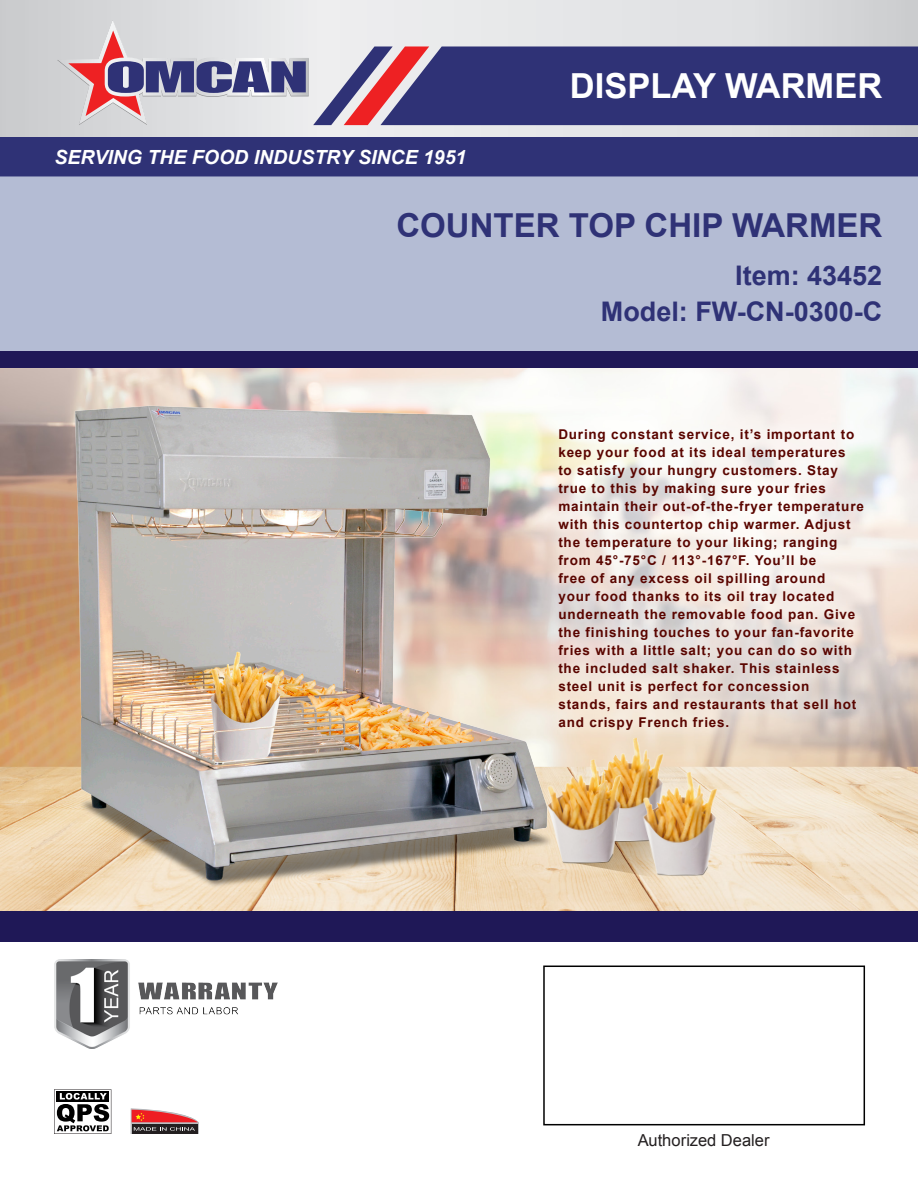
<style>
.page{position:relative;width:918px;height:1188px;background:#fff}
.page>*{position:absolute;margin:0;border:0;box-sizing:border-box;transform-origin:0 0}
.t1{font:700 34.5px "Arial";color:#fff}
.t2{font:700 33px "Arial";color:#2f3276}
.t3{font:700 27px "Arial";color:#2f3276}
.t4{font:italic 700 19.5px "Arial";color:#fff}
.t5{font:16.5px "Arial";color:#231f20}
.t6{font:700 13.5px/18px "Arial";letter-spacing:.06em;color:#5a0500}
</style>
<div class="page">
<img style="left:0;top:367px;width:918px;height:545px">
<div style="left:0;top:912px;width:918px;height:30px;background:#1f1857"></div>
<svg style="left:0;top:0;width:918px;height:137px;background:#dbdcde"></svg>
<div style="left:0;top:137px;width:918px;height:39px;background:#2f3276"></div>
<svg style="left:57px;top:21px;width:861px;height:104px;background:#8680a3"></svg>
<svg style="left:54px;top:1089px;width:57px;height:45px"></svg>
<img style="left:46px;top:392px;width:530px;height:501px">
<div style="left:0;top:176px;width:918px;height:175px;background:#b4bcd4"></div>
<div style="left:0;top:351px;width:918px;height:16px;background:#1f1857"></div>
<div style="left:543px;top:966px;width:322px;height:159px;border:2px solid #000"></div>
<svg style="left:131px;top:1108px;width:68px;height:26px"></svg>
<img style="left:54px;top:959px;width:224px;height:90px">
<svg style="left:547px;top:417px;width:328px;height:324px"></svg>
<svg style="left:568px;top:851px;width:71px;height:27px"></svg>
<img style="left:587px;top:737px;width:80px;height:114px">
<img style="left:545px;top:759px;width:78px;height:109px">
<img style="left:639px;top:770px;width:82px;height:111px">
<p class="t4" style="left:54px;top:144px;width:414px">SERVING THE FOOD INDUSTRY SINCE 1951</p>
<p class="t1" style="left:570px;top:63px;width:314px">DISPLAY WARMER</p>
<p class="t2" style="left:396px;top:203px;width:487px">COUNTER TOP CHIP WARMER</p>
<p class="t3" style="left:735px;top:257px;width:149px">Item: 43452</p>
<p class="t3" style="left:601px;top:293px;width:283px">Model: FW-CN-0300-C</p>
<p class="t6" style="left:558px;top:425px;width:307px">During constant service, it’s important to keep your food at its ideal temperatures<br>to satisfy your hungry customers. Stay true to this by making sure your fries maintain their out-of-the-fryer temperature with this countertop chip warmer. Adjust the temperature to your liking; ranging from 45°-75°C / 113°-167°F. You’ll be<br>free of any excess oil spilling around<br>your food thanks to its oil tray located underneath the removable food pan. Give the finishing touches to your fan-favorite fries with a little salt; you can do so with the included salt shaker. This stainless steel unit is perfect for concession stands, fairs and restaurants that sell hot and crispy French fries.</p>
<p class="t5" style="left:638px;top:1129px;width:133px">Authorized Dealer</p>
</div>
